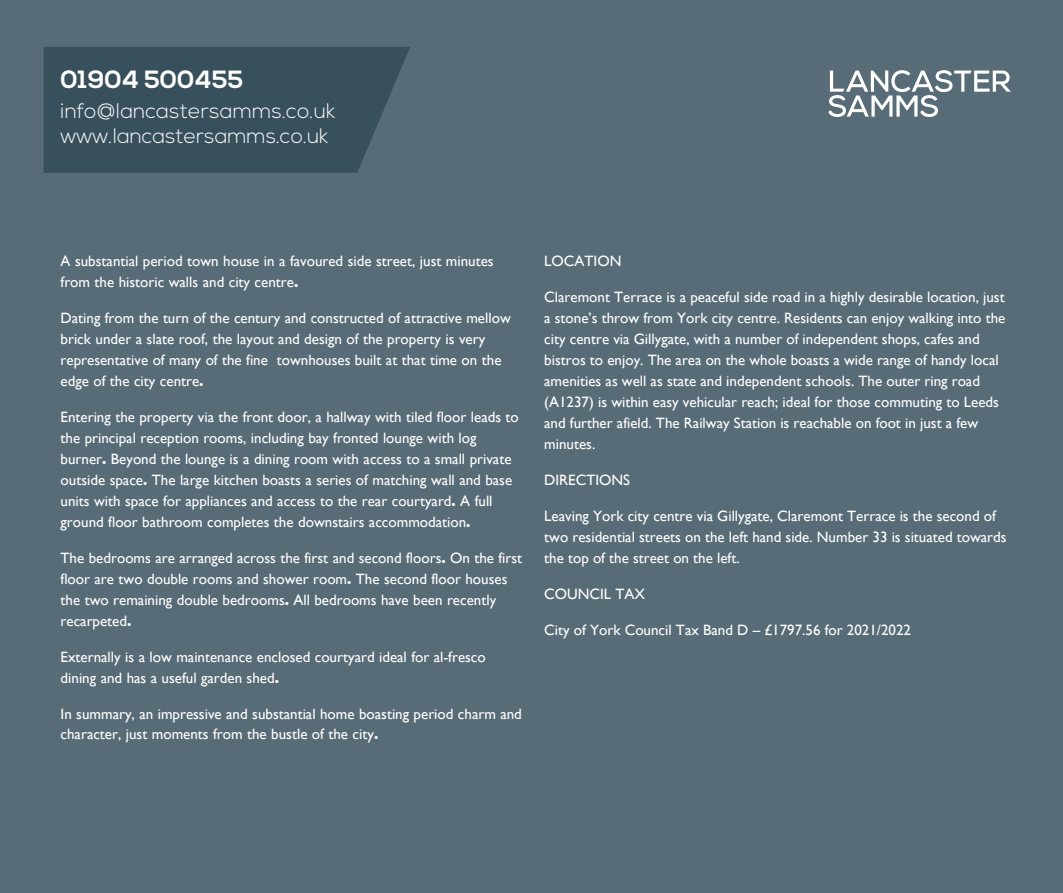
<style>
.page{position:relative;width:1063px;height:893px;background:#586c77}
.page>*{position:absolute;margin:0;border:0;box-sizing:border-box;transform-origin:0 0}
.t1{font:700 24.9px "Nexa";letter-spacing:.005em;color:#fff}
.t2{font:300 21px/25.5px "Nexa";letter-spacing:.005em;color:#fff}
.t3{font:15px/21px "Gill Sans";color:#fff}
.s1{font-weight:700}
</style>
<div class="page">
<svg style="left:44px;top:47px;width:366px;height:126px;background:#39525d"></svg>
<svg style="left:828px;top:70px;width:183px;height:47px"></svg>
<h1 class="t1" style="left:61px;top:65px;width:184px">01904 500455</h1>
<h2 class="t2" style="left:61px;top:99px;width:276px">info@lancastersamms.co.uk www.lancastersamms.co.uk</h2>
<p class="t3" style="left:61px;top:250px;width:435px">A substantial period town house in a favoured side street, just minutes from the historic walls and city centre<span class="s1">.</span></p>
<p class="t3" style="left:61px;top:307px;width:452px">Dating from the turn of the century and constructed of attractive mellow brick under a slate roof, the layout and design of the property is very representative of many of the fine townhouses built at that time on the edge of the city centre<span class="s1">.</span></p>
<p class="t3" style="left:61px;top:406px;width:460px">Entering the property via the front door, a hallway with tiled floor leads to the principal reception rooms, including bay fronted lounge with log burner<span class="s1">.</span> Beyond the lounge is a dining room with access to a small private outside space<span class="s1">.</span> The large kitchen boasts a series of matching wall and base units with space for appliances and access to the rear courtyard<span class="s1">.</span> A full ground floor bathroom completes the downstairs accommodation<span class="s1">.</span></p>
<p class="t3" style="left:61px;top:547px;width:463px">The bedrooms are arranged across the first and second floors<span class="s1">.</span> On the first floor are two double rooms and shower room<span class="s1">.</span> The second floor houses the two remaining double bedrooms<span class="s1">.</span> All bedrooms have been recently recarpeted<span class="s1">.</span></p>
<p class="t3" style="left:61px;top:646px;width:427px">Externally is a low maintenance enclosed courtyard ideal for al-fresco dining and has a useful garden shed<span class="s1">.</span></p>
<p class="t3" style="left:61px;top:703px;width:463px;line-height:20.4px">In summary, an impressive and substantial home boasting period charm and character, just moments from the bustle of the city<span class="s1">.</span></p>
<p class="t3" style="left:544px;top:250px;width:79px">LOCATION</p>
<p class="t3" style="left:544px;top:286px;width:463px">Claremont Terrace is a peaceful side road in a highly desirable location, just a stone’s throw from York city centre. Residents can enjoy walking into the city centre via Gillygate, with a number of independent shops, cafes and bistros to enjoy. The area on the whole boasts a wide range of handy local amenities as well as state and independent schools. The outer ring road (A1237) is within easy vehicular reach; ideal for those commuting to Leeds and further afield. The Railway Station is reachable on foot in just a few minutes.</p>
<p class="t3" style="left:544px;top:469px;width:87px">DIRECTIONS</p>
<p class="t3" style="left:544px;top:505px;width:464px">Leaving York city centre via Gillygate, Claremont Terrace is the second of two residential streets on the left hand side. Number 33 is situated towards the top of the street on the left.</p>
<p class="t3" style="left:544px;top:583px;width:102px">COUNCIL TAX</p>
<p class="t3" style="left:544px;top:619px;width:368px">City of York Council Tax Band D – £1797.56 for 2021/2022</p>
</div>
